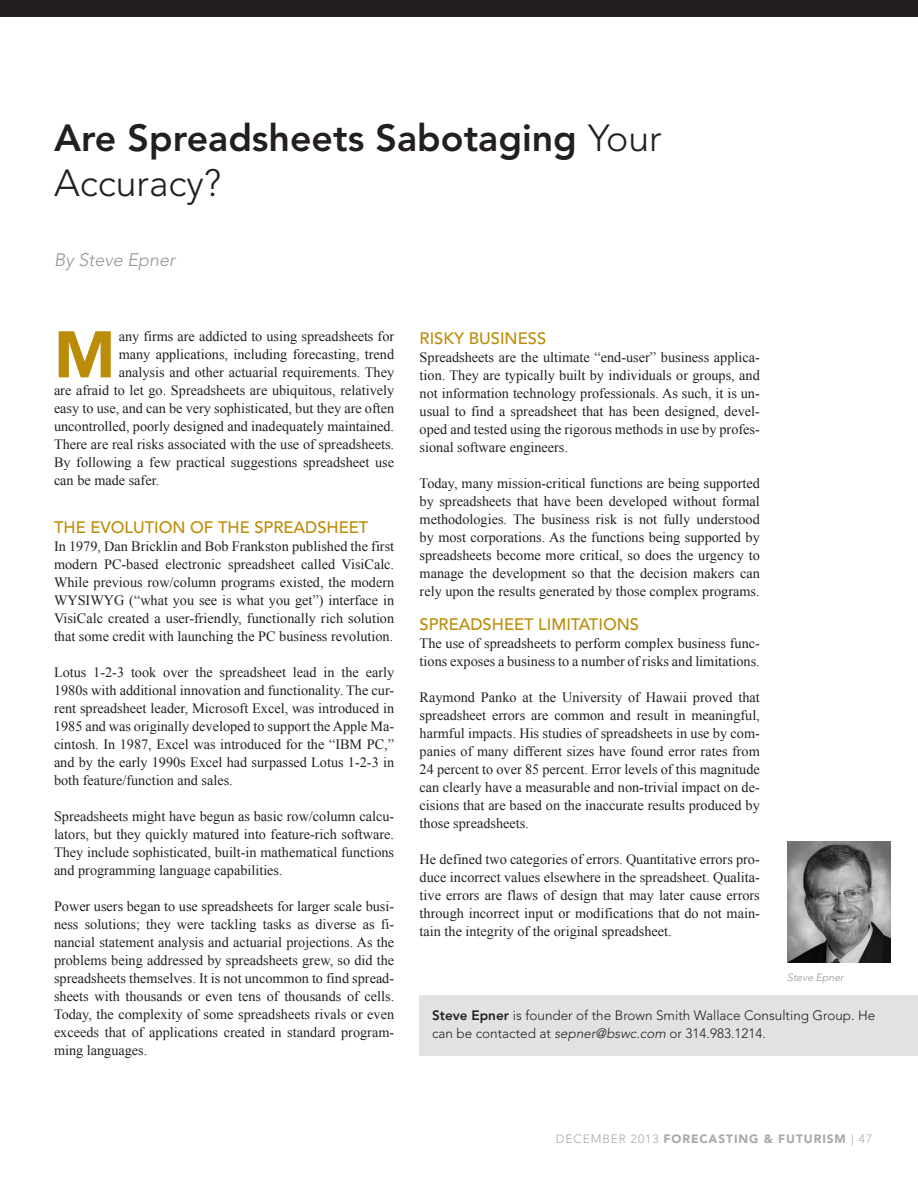
<style>
.page{position:relative;width:918px;height:1188px;background:#fff}
.page>*{position:absolute;margin:0;border:0;box-sizing:border-box;transform-origin:0 0}
.Body_with_Drop_cap{font:900 65.1px "Avenir LT Std";color:#bb8c07}
.Headers_for_Articles{font:800 37.5px/45px "Avenir LT Std";color:#231f20}
.BY_LINE{font:italic 300 18px "Avenir LT Std";color:#939598}
.Subheaders{font:500 16.5px "Avenir LT Std";color:#bb8c07}
.Body_general{font:14.25px/18px "Times New Roman";color:#231f20;text-align:justify}
.Body_with_Drop_cap-2{font:14.25px "Times New Roman";color:#231f20}
.Author_bio_format{font:300 13.5px/18px "Avenir LT Std";color:#231f20}
.t1{font:900 12px "Avenir LT Std";letter-spacing:.075em;color:#a8a9ad}
.t2{font:italic 300 10.5px "Avenir LT Std";color:#939598}
.s1{font-weight:300}
.s2{font-weight:800}
.s3{font-style:italic}
</style>
<div class="page">
<div style="left:0;top:0;width:918px;height:16px;background:#231f20"></div>
<div style="left:420px;top:996px;width:498px;height:60px;background:#e1e2e4"></div>
<img style="left:787px;top:842px;width:104px;height:121px">
<p class="Headers_for_Articles" style="left:54px;top:116px;width:609px">Are Spreadsheets Sabotaging <span class="s1">Your<br>Accuracy?</span></p>
<p class="BY_LINE" style="left:54px;top:250px;width:123px">By Steve Epner</p>
<p class="Body_with_Drop_cap" style="left:54px;top:315px;width:63px">M</p>
<p class="Body_with_Drop_cap-2" style="left:119px;top:327px;width:277px">any firms are addicted to using spreadsheets for</p>
<p class="Body_with_Drop_cap-2" style="left:119px;top:345px;width:277px">many applications, including forecasting, trend</p>
<p class="Body_with_Drop_cap-2" style="left:119px;top:363px;width:277px">analysis and other actuarial requirements. They</p>
<p class="Body_with_Drop_cap-2" style="left:54px;top:381px;width:342px">are afraid to let go. Spreadsheets are ubiquitous, relatively</p>
<p class="Body_with_Drop_cap-2" style="left:54px;top:399px;width:342px">easy to use, and can be very sophisticated, but they are often</p>
<p class="Body_with_Drop_cap-2" style="left:54px;top:417px;width:342px">uncontrolled, poorly designed and inadequately maintained.</p>
<p class="Body_with_Drop_cap-2" style="left:54px;top:435px;width:342px">There are real risks associated with the use of spreadsheets.</p>
<p class="Body_with_Drop_cap-2" style="left:54px;top:453px;width:342px">By following a few practical suggestions spreadsheet use</p>
<p class="Body_with_Drop_cap-2" style="left:54px;top:471px;width:107px">can be made safer.</p>
<p class="Subheaders" style="left:54px;top:518px;width:316px">THE EVOLUTION OF THE SPREADSHEET</p>
<p class="Body_general" style="left:54px;top:537px;width:342px">In 1979, Dan Bricklin and Bob Frankston published the first modern PC-based electronic spreadsheet called VisiCalc.<br>While previous row/column programs existed, the modern WYSIWYG (“what you see is what you get”) interface in VisiCalc created a user-friendly, functionally rich solution that some credit with launching the PC business revolution.</p>
<p class="Body_general" style="left:54px;top:663px;width:342px">Lotus 1-2-3 took over the spreadsheet lead in the early 1980s with additional innovation and functionality. The cur&shy;rent spreadsheet leader, Microsoft Excel, was introduced in 1985 and was originally developed to support the Apple Ma&shy;cintosh. In 1987, Excel was introduced for the “IBM PC,” and by the early 1990s Excel had surpassed Lotus 1-2-3 in both feature/function and sales.</p>
<p class="Body_general" style="left:54px;top:807px;width:342px">Spreadsheets might have begun as basic row/column calcu&shy;lators, but they quickly matured into feature-rich software.<br>They include sophisticated, built-in mathematical functions and programming language capabilities.</p>
<p class="Body_general" style="left:54px;top:897px;width:342px">Power users began to use spreadsheets for larger scale busi&shy;ness solutions; they were tackling tasks as diverse as fi&shy;nancial statement analysis and actuarial projections. As the problems being addressed by spreadsheets grew, so did the spreadsheets themselves. It is not uncommon to find spread&shy;sheets with thousands or even tens of thousands of cells.<br>Today, the complexity of some spreadsheets rivals or even exceeds that of applications created in standard program&shy;ming languages.</p>
<p class="Subheaders" style="left:420px;top:329px;width:128px">RISKY BUSINESS</p>
<p class="Body_general" style="left:420px;top:348px;width:342px">Spreadsheets are the ultimate “end-user” business applica&shy;tion. They are typically built by individuals or groups, and not information technology professionals. As such, it is un&shy;usual to find a spreadsheet that has been designed, devel&shy;oped and tested using the rigorous methods in use by profes&shy;sional software engineers.</p>
<p class="Body_general" style="left:420px;top:474px;width:342px">Today, many mission-critical functions are being supported by spreadsheets that have been developed without formal methodologies. The business risk is not fully understood by most corporations. As the functions being supported by spreadsheets become more critical, so does the urgency to manage the development so that the decision makers can rely upon the results generated by those complex programs.</p>
<p class="Subheaders" style="left:420px;top:615px;width:221px">SPREADSHEET LIMITATIONS</p>
<p class="Body_general" style="left:420px;top:634px;width:342px">The use of spreadsheets to perform complex business func&shy;tions exposes a business to a number of risks and limitations.</p>
<p class="Body_general" style="left:420px;top:688px;width:342px">Raymond Panko at the University of Hawaii proved that spreadsheet errors are common and result in meaningful, harmful impacts. His studies of spreadsheets in use by com&shy;panies of many different sizes have found error rates from 24 percent to over 85 percent. Error levels of this magnitude can clearly have a measurable and non-trivial impact on de&shy;cisions that are based on the inaccurate results produced by those spreadsheets.</p>
<p class="Body_general" style="left:420px;top:850px;width:342px">He defined two categories of errors. Quantitative errors pro&shy;duce incorrect values elsewhere in the spreadsheet. Qualita&shy;tive errors are flaws of design that may later cause errors through incorrect input or modifications that do not main&shy;tain the integrity of the original spreadsheet.</p>
<p class="t2" style="left:787px;top:972px;width:58px">Steve Epner</p>
<p class="Author_bio_format" style="left:432px;top:1006px;width:445px"><span class="s2">Steve Epner</span> is founder of the Brown Smith Wallace Consulting Group. He can be contacted at <span class="s3">sepner@bswc.com</span> or 314.983.1214.</p>
<p class="t1" style="left:556px;top:1132px;width:318px"><span class="s1">DECEMBER 2013</span> FORECASTING &amp; FUTURISM <span class="s1">| 47</span></p>
</div>
